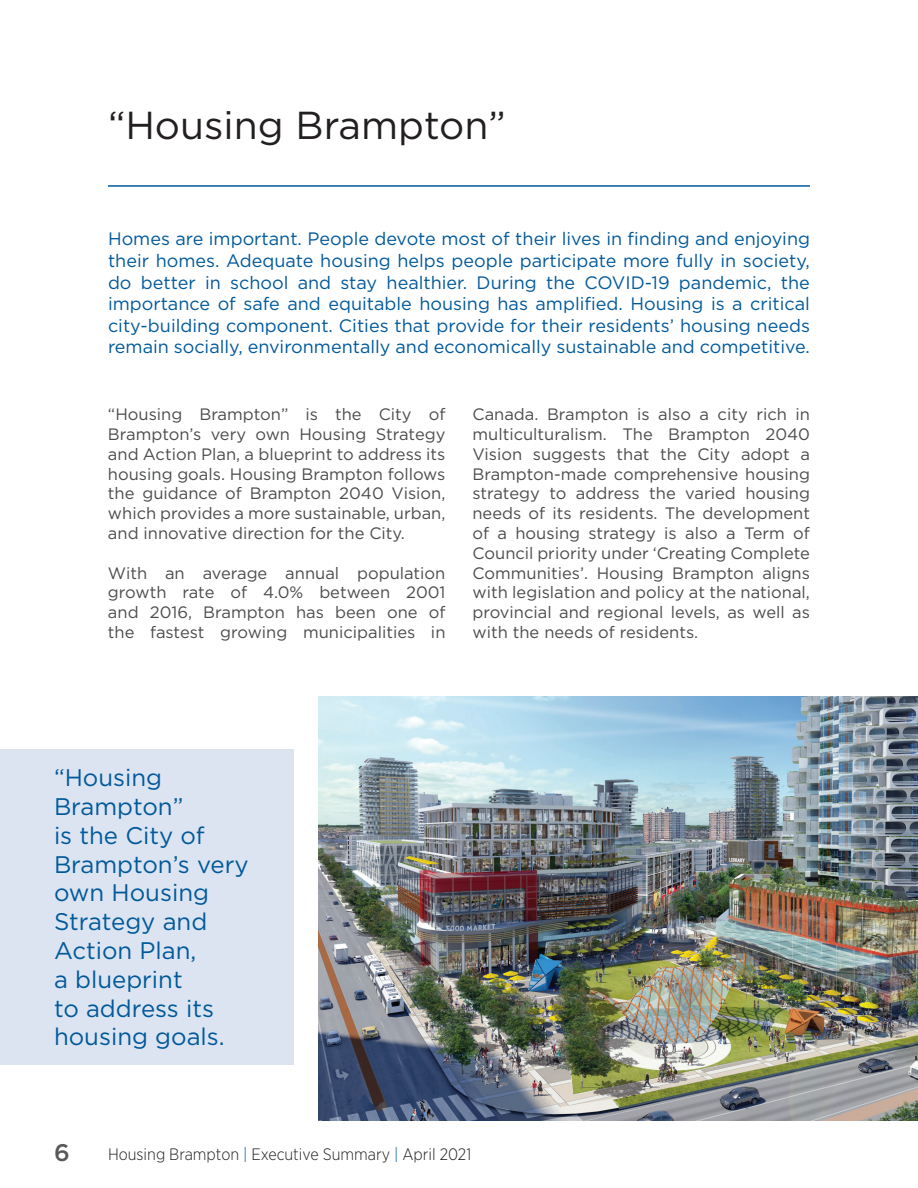
<style>
.page{position:relative;width:918px;height:1188px;background:#fff}
.page>*{position:absolute;margin:0;border:0;box-sizing:border-box;transform-origin:0 0}
.t1{font:39px "Gotham";color:#231f20}
.t2{font:24px/28.8px "Gotham";color:#00599b}
.t3{font:500 24px "Gotham";color:#57585a}
.t4{font:18px/21.6px "Gotham";color:#00599b;text-align:justify}
.t5{font:16.5px/19.8px "Gotham";color:#4b4c4d;text-align:justify}
.t6{font:300 16.5px "Gotham Narrow";color:#231f20}
.s1{color:#00599b}
</style>
<div class="page">
<div style="left:0;top:750px;width:294px;height:315px;background:#dde4f1"></div>
<hr style="left:108px;top:185px;width:702px;height:2px;background:#00599b">
<img style="left:319px;top:697px;width:599px;height:423px">
<h1 class="t1" style="left:108px;top:100px;width:399px">“Housing Brampton”</h1>
<p class="t4" style="left:108px;top:228px;width:704px">Homes are important. People devote most of their lives in finding and enjoying their homes. Adequate housing helps people participate more fully in society, do better in school and stay healthier. During the COVID-19 pandemic, the importance of safe and equitable housing has amplified. Housing is a critical city-building component. Cities that provide for their residents’ housing needs remain socially, environmentally and economically sustainable and competitive.</p>
<p class="t5" style="left:108px;top:404px;width:339px">“Housing Brampton” is the City of Brampton’s very own Housing Strategy and Action Plan, a blueprint to address its housing goals. Housing Brampton follows the guidance of Brampton 2040 Vision, which provides a more sustainable, urban, and innovative direction for the City.</p>
<p class="t5" style="left:108px;top:562px;width:339px">With an average annual population growth rate of 4.0% between 2001 and 2016, Brampton has been one of the fastest growing municipalities in</p>
<p class="t5" style="left:472px;top:404px;width:339px">Canada. Brampton is also a city rich in multiculturalism. The Brampton 2040<br>Vision suggests that the City adopt a Brampton-made comprehensive housing strategy to address the varied housing needs of its residents. The development of a housing strategy is also a Term of Council priority under ‘Creating Complete Communities’. Housing Brampton aligns with legislation and policy at the national, provincial and regional levels, as well as with the needs of residents.</p>
<h2 class="t2" style="left:54px;top:763px;width:196px">“Housing<br>Brampton”<br>is the City of<br>Brampton’s very own Housing<br>Strategy and<br>Action Plan,<br>a blueprint<br>to address its housing goals.</h2>
<h2 class="t3" style="left:54px;top:1137px;width:17px">6</h2>
<p class="t6" style="left:108px;top:1144px;width:365px">Housing Brampton <span class="s1">|</span> Executive Summary <span class="s1">|</span> April 2021</p>
</div>
